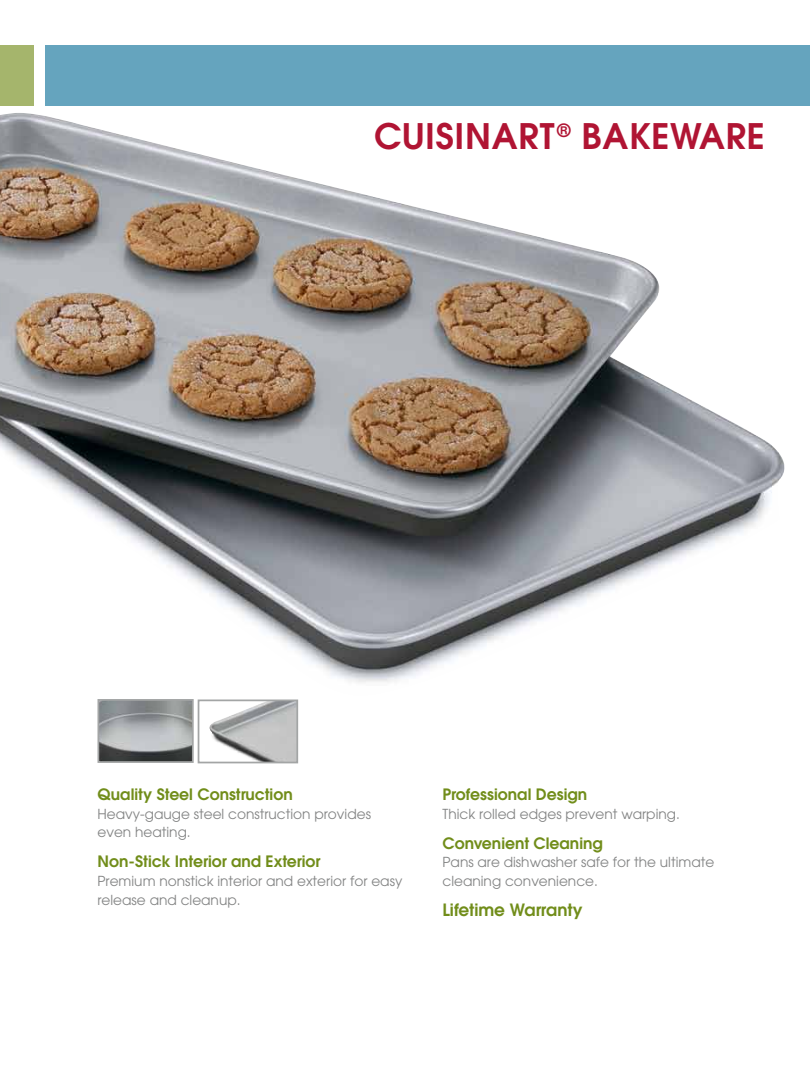
<style>
.page{position:relative;width:810px;height:1080px;background:#fff}
.page>*{position:absolute;margin:0;border:0;box-sizing:border-box;transform-origin:0 0}
.t1{font:600 35px "Avant Garde";color:#b01433}
.t2{font:600 16.88px "Avant Garde";color:#718d1a}
.t3{font:600 15.62px "Avant Garde";color:#718d1a}
.t4{font:13.75px/18.8px "Avant Garde";color:#828383}
</style>
<div class="page">
<div style="left:45px;top:45px;width:765px;height:60px;background:#65a4be"></div>
<div style="left:0;top:45px;width:34px;height:61px;background:#a5b56c"></div>
<img style="left:209px;top:703px;width:86px;height:57px">
<div style="left:198px;top:700px;width:100px;height:63px;border:2px solid #a3a5a5"></div>
<img style="left:101px;top:702px;width:90px;height:58px">
<div style="left:98px;top:699px;width:96px;height:64px;border:2px solid #a3a5a5"></div>
<img style="left:0;top:113px;width:785px;height:570px">
<h1 class="t1" style="left:374px;top:113px;width:48px">Cuisinart</h1>
<h1 class="t1" style="left:557px;top:113px;width:70px"><sup>®</sup> Bakeware</h1>
<p class="t3" style="left:98px;top:784px;width:197px">Quality Steel Construction</p>
<p class="t4" style="left:98px;top:804px;width:275px">Heavy-gauge steel construction provides even heating.</p>
<p class="t3" style="left:98px;top:851px;width:225px">Non-Stick Interior and Exterior</p>
<p class="t4" style="left:98px;top:872px;width:306px">Premium nonstick interior and exterior for easy release and cleanup.</p>
<p class="t3" style="left:442px;top:784px;width:146px">Professional Design</p>
<p class="t4" style="left:442px;top:804px;width:239px">Thick rolled edges prevent warping.</p>
<p class="t3" style="left:442px;top:833px;width:162px">Convenient Cleaning</p>
<p class="t4" style="left:442px;top:853px;width:273px">Pans are dishwasher safe for the ultimate cleaning convenience.</p>
<p class="t2" style="left:442px;top:899px;width:142px">Lifetime Warranty</p>
</div>
